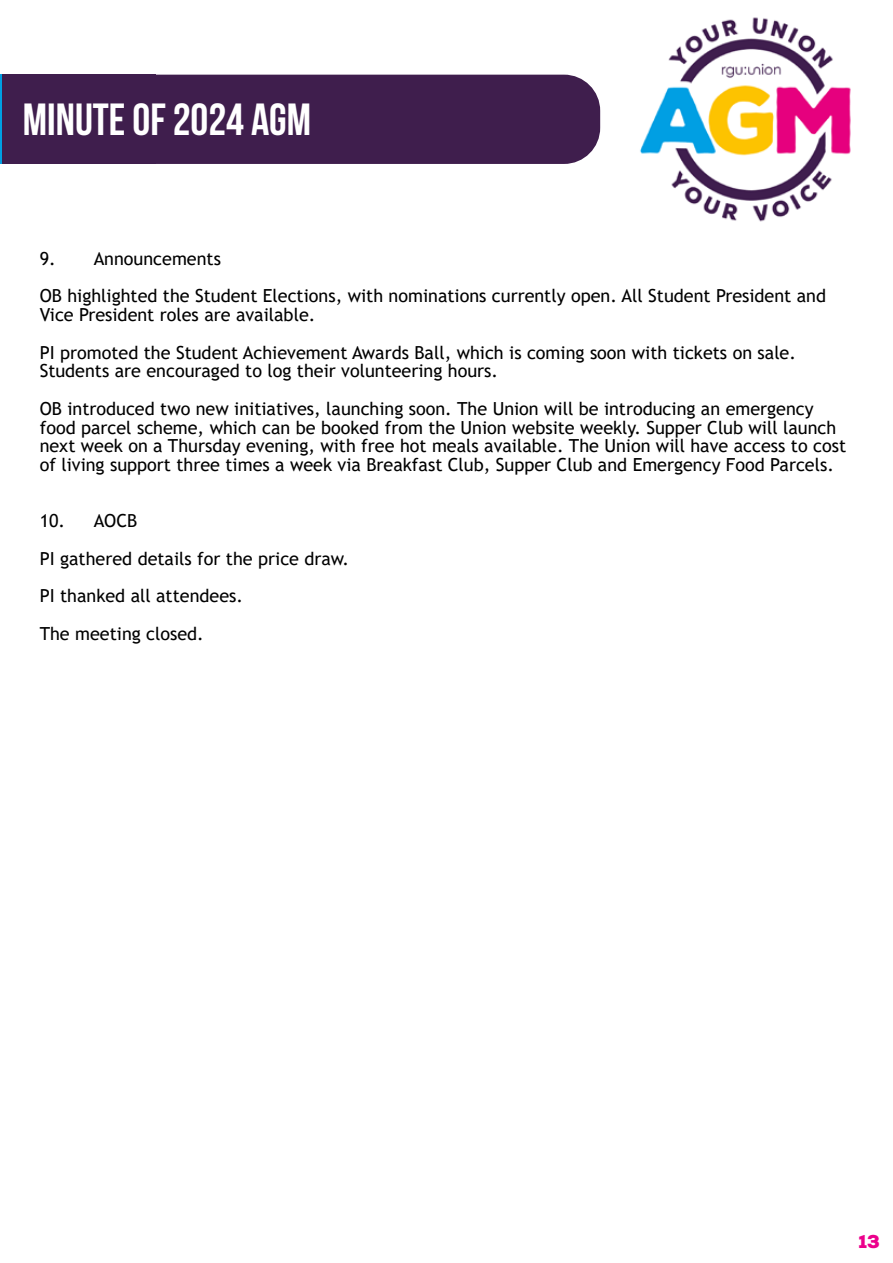
<style>
.page{position:relative;width:893px;height:1263px;background:#fff}
.page>*{position:absolute;margin:0;border:0;box-sizing:border-box;transform-origin:0 0}
.t1{font:700 45px "Bebas Neue";color:#fff}
.t2{font:18px/37.5px "Trebuchet MS";color:#000}
.t3{font:900 18px "Nexa Rust Sans";color:#ec008c}
</style>
<div class="page">
<img style="left:640px;top:17px;width:211px;height:205px">
<div style="left:2px;top:75px;width:42px;height:89px;background:#3f1e4d"></div>
<div style="left:14px;top:75px;width:586px;height:89px;background:#3f1e4d;border-radius:36px"></div>
<hr style="left:0;top:75px;width:2px;height:89px;background:#009fe3">
<h1 class="t1" style="left:23px;top:95px;width:290px">MINUTE OF 2024 AGM</h1>
<p class="t2" style="left:40px;top:240px;width:788px">9. Announcements<br>OB highlighted the Student Elections, with nominations currently open. All Student President and</p>
<p class="t2" style="left:40px;top:296px;width:758px">Vice President roles are available.<br>PI promoted the Student Achievement Awards Ball, which is coming soon with tickets on sale.</p>
<p class="t2" style="left:40px;top:352px;width:775px">Students are encouraged to log their volunteering hours.<br>OB introduced two new initiatives, launching soon. The Union will be introducing an emergency</p>
<p class="t2" style="left:40px;top:418px;width:808px;line-height:18.8px">food parcel scheme, which can be booked from the Union website weekly. Supper Club will launch next week on a Thursday evening, with free hot meals available. The Union will have access to cost of living support three times a week via Breakfast Club, Supper Club and Emergency Food Parcels.</p>
<p class="t2" style="left:40px;top:502px;width:311px">10. AOCB<br>PI gathered details for the price draw.<br>PI thanked all attendees.<br>The meeting closed.</p>
<p class="t3" style="left:859px;top:1229px;width:23px">13</p>
</div>
